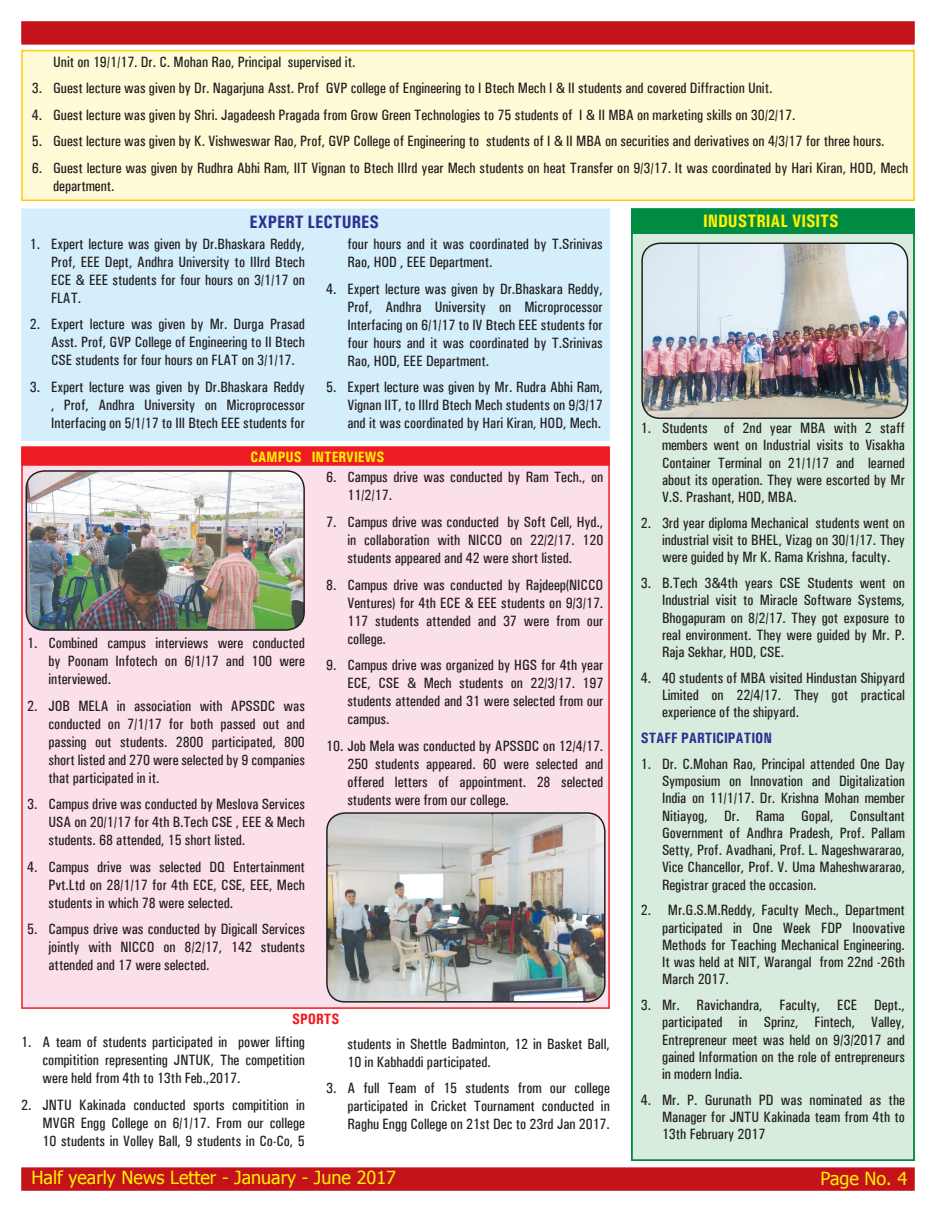
<style>
.page{position:relative;width:936px;height:1212px;background:#fff}
.page>*{position:absolute;margin:0;border:0;box-sizing:border-box;transform-origin:0 0}
.t1{font:18px "Tahoma";color:#fff101}
.t2{font:700 condensed 18px "Univers";color:#fff101}
.t3{font:700 condensed 18px "Univers";color:#2e3092}
.t4{font:500 condensed 15px/18px "Univers";color:#231f20;text-align:justify}
.t5{font:700 condensed 15px "Univers";color:#2e3092}
.t6{font:700 condensed 15px "Univers";color:#fff101}
.t7{font:700 condensed 15px "Univers";color:#ee1d23}
</style>
<div class="page">
<div style="left:631px;top:209px;width:282px;height:951px;background:#d8ecdd"></div>
<div style="left:631px;top:208px;width:283px;height:953px;border:2px solid #008b43"></div>
<div style="left:21px;top:446px;width:588px;height:563px;background:#fbdfeb;border:2px solid #ee1d23"></div>
<div style="left:21px;top:208px;width:588px;height:233px;background:#d4effb;border:2px solid #d4effb"></div>
<div style="left:21px;top:21px;width:893px;height:24px;background:#c4121a;border:2px solid #c4121a"></div>
<div style="left:21px;top:1167px;width:893px;height:24px;background:#c4121a;border:2px solid #c4121a"></div>
<div style="left:21px;top:50px;width:893px;height:151px;background:#fffbd6;border:2px solid #feca0a"></div>
<div style="left:21px;top:446px;width:588px;height:20px;background:#ee1d23;border:2px solid #ee1d23"></div>
<img style="left:26px;top:471px;width:278px;height:159px">
<div style="left:26px;top:470px;width:279px;height:161px;border:2px solid #231f20;border-radius:18px"></div>
<img style="left:327px;top:813px;width:277px;height:189px">
<div style="left:326px;top:812px;width:279px;height:190px;border:2px solid #231f20;border-radius:18px"></div>
<div style="left:631px;top:208px;width:283px;height:26px;background:#008b43;border:2px solid #008b43"></div>
<img style="left:644px;top:243px;width:263px;height:175px">
<div style="left:641px;top:242px;width:267px;height:177px;border:2px solid #231f20;border-radius:18px"></div>
<p class="t4" style="left:53px;top:53px;width:304px">Unit on 19/1/17. Dr. C. Mohan Rao, Principal supervised it.</p>
<p class="t4" style="left:32px;top:79px;width:742px">3. Guest lecture was given by Dr. Nagarjuna Asst. Prof GVP college of Engineering to I Btech Mech I &amp; II students and covered Diffraction Unit.</p>
<p class="t4" style="left:32px;top:106px;width:765px">4. Guest lecture was given by Shri. Jagadeesh Pragada from Grow Green Technologies to 75 students of I &amp; II MBA on marketing skills on 30/2/17.</p>
<p class="t4" style="left:32px;top:132px;width:854px">5. Guest lecture was given by K. Vishweswar Rao, Prof, GVP College of Engineering to students of I &amp; II MBA on securities and derivatives on 4/3/17 for three hours.</p>
<p class="t4" style="left:53px;top:159px;width:856px;text-indent:-21px">6. Guest lecture was given by Rudhra Abhi Ram, IIT Vignan to Btech IIIrd year Mech students on heat Transfer on 9/3/17. It was coordinated by Hari Kiran, HOD, Mech department.</p>
<p class="t3" style="left:249px;top:211px;width:131px">EXPERT LECTURES</p>
<p class="t4" style="left:51px;top:234px;width:255px;text-indent:-21px">1. Expert lecture was given by Dr.Bhaskara Reddy, Prof, EEE Dept, Andhra University to IIIrd Btech ECE &amp; EEE students for four hours on 3/1/17 on FLAT.</p>
<p class="t4" style="left:51px;top:315px;width:255px;text-indent:-21px">2. Expert lecture was given by Mr. Durga Prasad Asst. Prof, GVP College of Engineering to II Btech CSE students for four hours on FLAT on 3/1/17.</p>
<p class="t4" style="left:51px;top:377px;width:255px;text-indent:-21px">3. Expert lecture was given by Dr.Bhaskara Reddy , Prof, Andhra University on Microprocessor Interfacing on 5/1/17 to III Btech EEE students for</p>
<p class="t4" style="left:347px;top:235px;width:257px">four hours and it was coordinated by T.Srinivas<br>Rao, HOD , EEE Department.</p>
<p class="t4" style="left:347px;top:279px;width:257px;text-indent:-21px">4. Expert lecture was given by Dr.Bhaskara Reddy, Prof, Andhra University on Microprocessor Interfacing on 6/1/17 to IV Btech EEE students for four hours and it was coordinated by T.Srinivas Rao, HOD, EEE Department.</p>
<p class="t4" style="left:347px;top:378px;width:257px;text-indent:-21px">5. Expert lecture was given by Mr. Rudra Abhi Ram, Vignan IIT, to IIIrd Btech Mech students on 9/3/17 and it was coordinated by Hari Kiran, HOD, Mech.</p>
<p class="t6" style="left:250px;top:448px;width:135px">CAMPUS INTERVIEWS</p>
<p class="t4" style="left:347px;top:468px;width:257px;text-indent:-21px">6. Campus drive was conducted by Ram Tech., on<br>11/2/17.</p>
<p class="t4" style="left:347px;top:513px;width:257px;text-indent:-21px">7. Campus drive was conducted by Soft Cell, Hyd., in collaboration with NICCO on 22/2/17. 120 students appeared and 42 were short listed.</p>
<p class="t4" style="left:347px;top:575px;width:257px;text-indent:-21px">8. Campus drive was conducted by Rajdeep(NICCO Ventures) for 4th ECE &amp; EEE students on 9/3/17.<br>117 students attended and 37 were from our college.</p>
<p class="t4" style="left:347px;top:656px;width:257px;text-indent:-21px">9. Campus drive was organized by HGS for 4th year ECE, CSE &amp; Mech students on 22/3/17. 197 students attended and 31 were selected from our campus.</p>
<p class="t4" style="left:347px;top:736px;width:257px;text-indent:-21px">10. Job Mela was conducted by APSSDC on 12/4/17.<br>250 students appeared. 60 were selected and offered letters of appointment. 28 selected students were from our college.</p>
<p class="t4" style="left:48px;top:634px;width:258px;text-indent:-21px">1. Combined campus interviews were conducted by Poonam Infotech on 6/1/17 and 100 were interviewed.</p>
<p class="t4" style="left:48px;top:697px;width:258px;text-indent:-21px">2. JOB MELA in association with APSSDC was conducted on 7/1/17 for both passed out and passing out students. 2800 participated, 800 short listed and 270 were selected by 9 companies that participated in it.</p>
<p class="t4" style="left:48px;top:795px;width:258px;text-indent:-21px">3. Campus drive was conducted by Meslova Services USA on 20/1/17 for 4th B.Tech CSE , EEE &amp; Mech students. 68 attended, 15 short listed.</p>
<p class="t4" style="left:48px;top:858px;width:258px;text-indent:-21px">4. Campus drive was selected DQ Entertainment Pvt.Ltd on 28/1/17 for 4th ECE, CSE, EEE, Mech students in which 78 were selected.</p>
<p class="t4" style="left:48px;top:920px;width:258px;text-indent:-21px">5. Campus drive was conducted by Digicall Services jointly with NICCO on 8/2/17, 142 students attended and 17 were selected.</p>
<p class="t7" style="left:292px;top:1010px;width:49px">SPORTS</p>
<p class="t4" style="left:42px;top:1033px;width:264px;text-indent:-21px">1. A team of students participated in power lifting compitition representing JNTUK, The competition were held from 4th to 13th Feb.,2017.</p>
<p class="t4" style="left:42px;top:1095px;width:264px;text-indent:-21px">2. JNTU Kakinada conducted sports compitition in MVGR Engg College on 6/1/17. From our college 10 students in Volley Ball, 9 students in Co-Co, 5</p>
<p class="t4" style="left:347px;top:1034px;width:264px">students in Shettle Badminton, 12 in Basket Ball,<br>10 in Kabhaddi participated.</p>
<p class="t4" style="left:347px;top:1079px;width:264px;text-indent:-21px">3. A full Team of 15 students from our college participated in Cricket Tournament conducted in Raghu Engg College on 21st Dec to 23rd Jan 2017.</p>
<p class="t2" style="left:703px;top:210px;width:137px">INDUSTRIAL VISITS</p>
<p class="t4" style="left:662px;top:419px;width:244px;line-height:17.2px;text-indent:-21px">1. Students of 2nd year MBA with 2 staff members went on Industrial visits to Visakha Container Terminal on 21/1/17 and learned about its operation. They were escorted by Mr V.S. Prashant, HOD, MBA.</p>
<p class="t4" style="left:662px;top:514px;width:244px;line-height:17.2px;text-indent:-21px">2. 3rd year diploma Mechanical students went on industrial visit to BHEL, Vizag on 30/1/17. They were guided by Mr K. Rama Krishna, faculty.</p>
<p class="t4" style="left:662px;top:574px;width:244px;line-height:17.2px;text-indent:-21px">3. B.Tech 3&amp;4th years CSE Students went on Industrial visit to Miracle Software Systems, Bhogapuram on 8/2/17. They got exposure to real environment. They were guided by Mr. P.<br>Raja Sekhar, HOD, CSE.</p>
<p class="t4" style="left:662px;top:669px;width:244px;line-height:17.2px;text-indent:-21px">4. 40 students of MBA visited Hindustan Shipyard Limited on 22/4/17. They got practical experience of the shipyard.</p>
<p class="t5" style="left:640px;top:729px;width:133px">STAFF PARTICIPATION</p>
<p class="t4" style="left:662px;top:755px;width:244px;line-height:17.2px;text-indent:-21px">1. Dr. C.Mohan Rao, Principal attended One Day Symposium on Innovation and Digitalization India on 11/1/17. Dr. Krishna Mohan member Nitiayog, Dr. Rama Gopal, Consultant Government of Andhra Pradesh, Prof. Pallam Setty, Prof. Avadhani, Prof. L. Nageshwararao, Vice Chancellor, Prof. V. Uma Maheshwararao, Registrar graced the occasion.</p>
<p class="t4" style="left:662px;top:902px;width:244px;line-height:17.2px;text-indent:-21px">2. Mr.G.S.M.Reddy, Faculty Mech., Department participated in One Week FDP Inoovative Methods for Teaching Mechanical Engineering.<br>It was held at NIT, Warangal from 22nd -26th March 2017.</p>
<p class="t4" style="left:662px;top:996px;width:244px;line-height:17.2px;text-indent:-21px">3. Mr. Ravichandra, Faculty, ECE Dept., participated in Sprinz, Fintech, Valley, Entrepreneur meet was held on 9/3/2017 and gained Information on the role of entrepreneurs in modern India.</p>
<p class="t4" style="left:662px;top:1091px;width:244px;line-height:17.2px;text-indent:-21px">4. Mr. P. Gurunath PD was nominated as the Manager for JNTU Kakinada team from 4th to 13th February 2017</p>
<p class="t1" style="left:31px;top:1165px;width:366px">Half yearly News Letter - January - June 2017</p>
<p class="t1" style="left:820px;top:1166px;width:88px">Page No. 4</p>
</div>
